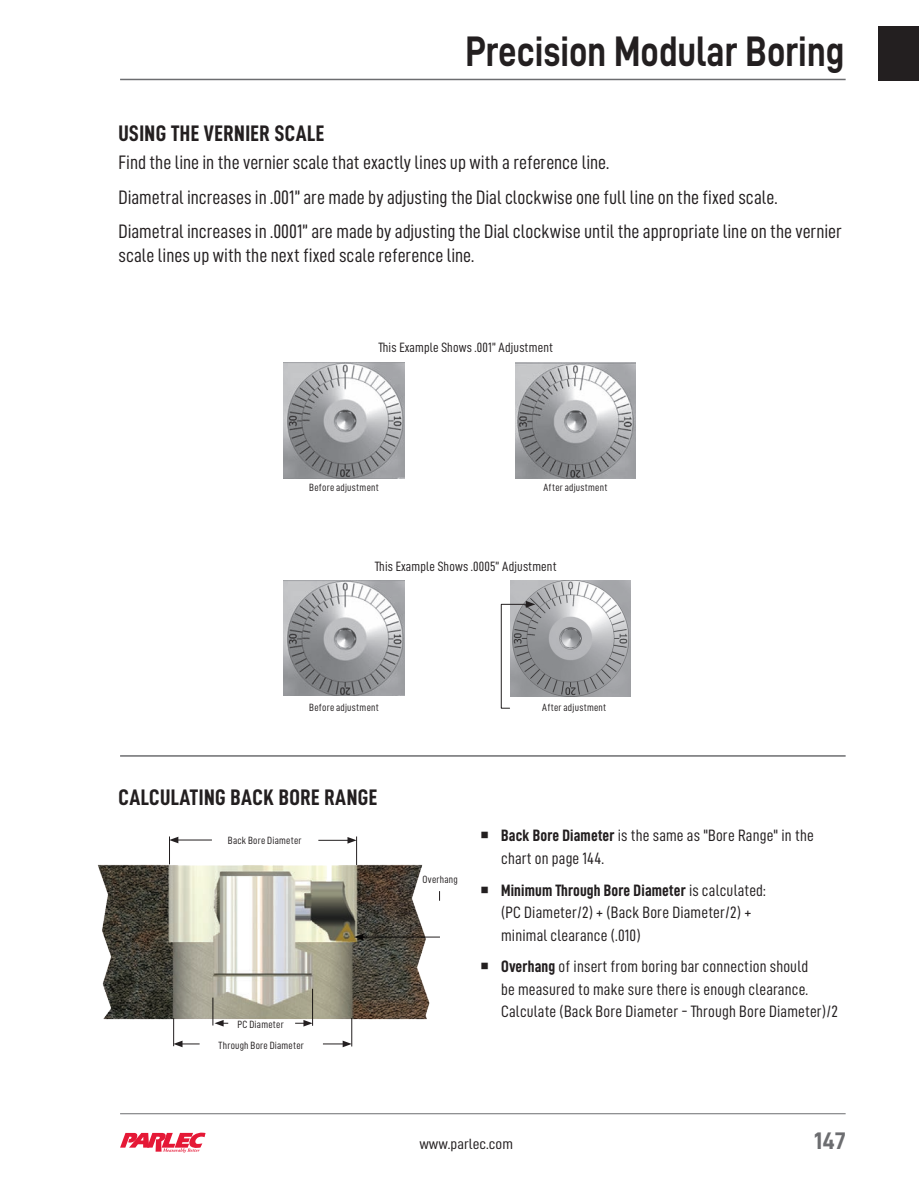
<style>
.page{position:relative;width:919px;height:1189px;background:#fff}
.page>*{position:absolute;margin:0;border:0;box-sizing:border-box;transform-origin:0 0}
.t1{font:42.75px "D DIN Bold";color:#231f20;scale:.84 1}
.t2{font:24px "D DIN Bold";color:#6c6d70}
.t3{font:22.5px "D DIN Condensed Bold";letter-spacing:.02em;color:#231f20}
.t4{font:19.5px/34.8px "D DIN Condensed";color:#231f20}
.t5{font:16.5px/22.5px "D DIN Condensed";letter-spacing:.01em;color:#231f20}
.t6{font:16.5px "D DIN Condensed Bold";letter-spacing:.01em;color:#231f20}
.t7{font:14.85px "D DIN Condensed";color:#231f20;scale:1.11 1}
.t8{font:13.5px "D DIN Condensed";letter-spacing:.01em;color:#231f20}
.t9{font:10.5px/20.9px "D DIN Condensed";letter-spacing:.02em;color:#231f20;text-align:center}
.s1{font-family:"D DIN Condensed Bold"}
.s2{font-family:"D DIN Condensed"}
</style>
<div class="page">
<hr style="left:120px;top:1112px;width:725px;height:1px;background:#6c6d70">
<div style="left:877px;top:26px;width:41px;height:54px;background:#231f20"></div>
<svg style="left:120px;top:1132px;width:85px;height:20px"></svg>
<hr style="left:120px;top:79px;width:725px;height:1px;background:#6c6d70">
<hr style="left:120px;top:755px;width:725px;height:1px;background:#6c6d70">
<img style="left:283px;top:362px;width:121px;height:116px">
<img style="left:515px;top:362px;width:119px;height:116px">
<img style="left:283px;top:580px;width:121px;height:115px">
<img style="left:510px;top:580px;width:120px;height:116px">
<svg style="left:500px;top:600px;width:35px;height:108px"></svg>
<img style="left:97px;top:842px;width:342px;height:198px">
<hr style="left:312px;top:988px;width:1px;height:37px;background:#231f20">
<svg style="left:295px;top:1019px;width:17px;height:7px"></svg>
<svg style="left:212px;top:997px;width:16px;height:29px"></svg>
<svg style="left:323px;top:1017px;width:29px;height:29px"></svg>
<svg style="left:173px;top:1017px;width:26px;height:29px"></svg>
<hr style="left:176px;top:839px;width:36px;height:1px;background:#231f20">
<svg style="left:169px;top:836px;width:9px;height:28px"></svg>
<hr style="left:318px;top:839px;width:32px;height:1px;background:#231f20">
<svg style="left:347px;top:836px;width:10px;height:28px"></svg>
<hr style="left:360px;top:936px;width:80px;height:1px;background:#231f20">
<svg style="left:354px;top:933px;width:9px;height:7px"></svg>
<h1 class="t1" style="left:465px;top:28px;width:452px">Precision Modular Boring</h1>
<p class="t3" style="left:118px;top:121px;width:207px">USING THE VERNIER SCALE</p>
<p class="t4" style="left:118px;top:144px;width:724px">Find the line in the vernier scale that exactly lines up with a reference line.<br>Diametral increases in .001” are made by adjusting the Dial clockwise one full line on the fixed scale.<br>Diametral increases in .0001” are made by adjusting the Dial clockwise until the appropriate line on the vernier</p>
<p class="t4" style="left:118px;top:238px;width:357px">scale lines up with the next fixed scale reference line.</p>
<p class="t8" style="left:378px;top:340px;width:176px">This Example Shows .001” Adjustment</p>
<p class="t9" style="left:309px;top:476px;width:71px">Before adjustment</p>
<p class="t9" style="left:543px;top:476px;width:65px">After adjustment</p>
<p class="t8" style="left:375px;top:558px;width:183px">This Example Shows .0005” Adjustment</p>
<p class="t9" style="left:309px;top:696px;width:71px">Before adjustment</p>
<p class="t3" style="left:118px;top:785px;width:260px">CALCULATING BACK BORE RANGE</p>
<p class="t9" style="left:228px;top:829px;width:75px">Back Bore Diameter</p>
<p class="t9" style="left:218px;top:1013px;width:87px">PC Diameter<br>Through Bore Diameter</p>
<p class="t9" style="left:542px;top:696px;width:65px">After adjustment</p>
<p class="t9" style="left:422px;top:868px;width:37px">Overhang</p>
<p class="t5" style="left:501px;top:823px;width:314px"><span class="s1">Back Bore Diameter</span> is the same as "Bore Range" in the chart on page 144.</p>
<p class="t6" style="left:501px;top:880px;width:266px">Minimum Through Bore Diameter <span class="s2">is calculated:</span></p>
<p class="t5" style="left:501px;top:900px;width:251px">(PC Diameter/2) + (Back Bore Diameter/2) + minimal clearance (.010)</p>
<p class="t5" style="left:501px;top:954px;width:338px"><span class="s1">Overhang</span> of insert from boring bar connection should<br>be measured to make sure there is enough clearance.<br>Calculate (Back Bore Diameter - Through Bore Diameter)/2</p>
<p class="t7" style="left:419px;top:1135px;width:86px">www.parlec.com</p>
<p class="t2" style="left:813px;top:1126px;width:33px">147</p>
</div>
